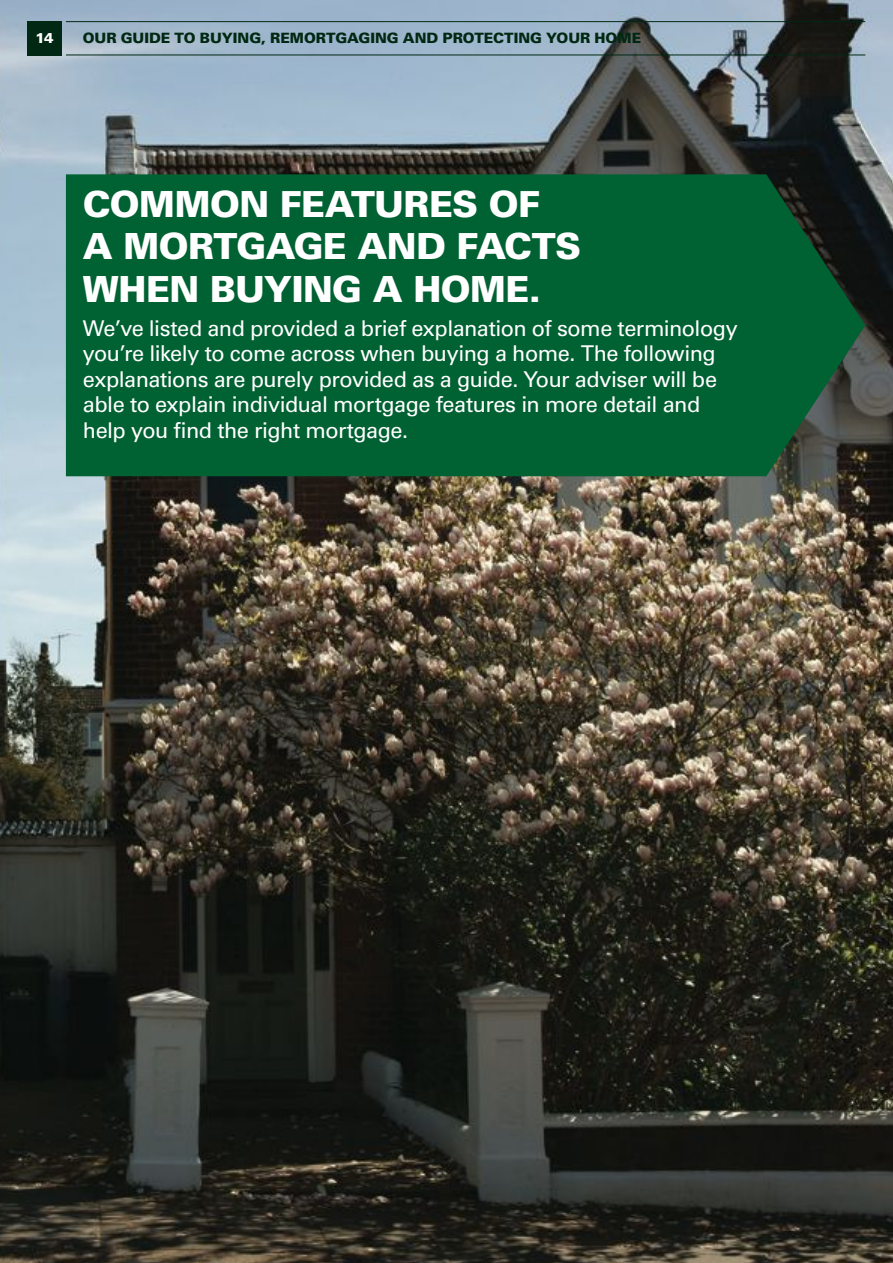
<style>
.page{position:relative;width:893px;height:1263px;background:#fff}
.page>*{position:absolute;margin:0;border:0;box-sizing:border-box;transform-origin:0 0}
.t1{font:900 36px/42.5px "Univers LT";letter-spacing:-.02em;color:#fff}
.t2{font:21.75px/25.5px "Univers LT";letter-spacing:-.025em;color:#fff}
.t3{font:900 14.25px "Univers LT";color:#002812}
.t4{font:900 14.25px "Univers LT";color:#fff}
</style>
<div class="page">
<img style="left:0;top:0;width:893px;height:1263px">
<div style="left:66px;top:174px;width:799px;height:302px;background:#006132"></div>
<hr style="left:66px;top:21px;width:799px;height:1px;background:#002812">
<hr style="left:66px;top:55px;width:799px;height:1px;background:#002812">
<div style="left:28px;top:21px;width:34px;height:34px;background:#002812"></div>
<p class="t4" style="left:36px;top:28px;width:20px">14</p>
<p class="t3" style="left:83px;top:28px;width:49px">OUR GUIDE</p>
<p class="t3" style="left:175px;top:28px;width:37px">TO BUYING</p>
<p class="t3" style="left:261px;top:28px;width:21px">, REMORTGAGING</p>
<p class="t3" style="left:403px;top:28px;width:13px">AND</p>
<p class="t3" style="left:443px;top:28px;width:11px">PROTECTING</p>
<p class="t3" style="left:546px;top:28px;width:12px">YOUR</p>
<p class="t3" style="left:595px;top:28px;width:13px">HOME</p>
<h1 class="t1" style="left:83px;top:182px;width:500px">COMMON FEATURES OF<br>A MORTGAGE AND FACTS<br>WHEN BUYING A HOME.</h1>
<p class="t2" style="left:83px;top:316px;width:656px">We’ve listed and provided a brief explanation of some terminology you’re likely to come across when buying a home. The following explanations are purely provided as a guide. Your adviser will be able to explain individual mortgage features in more detail and help you find the right mortgage.</p>
</div>
